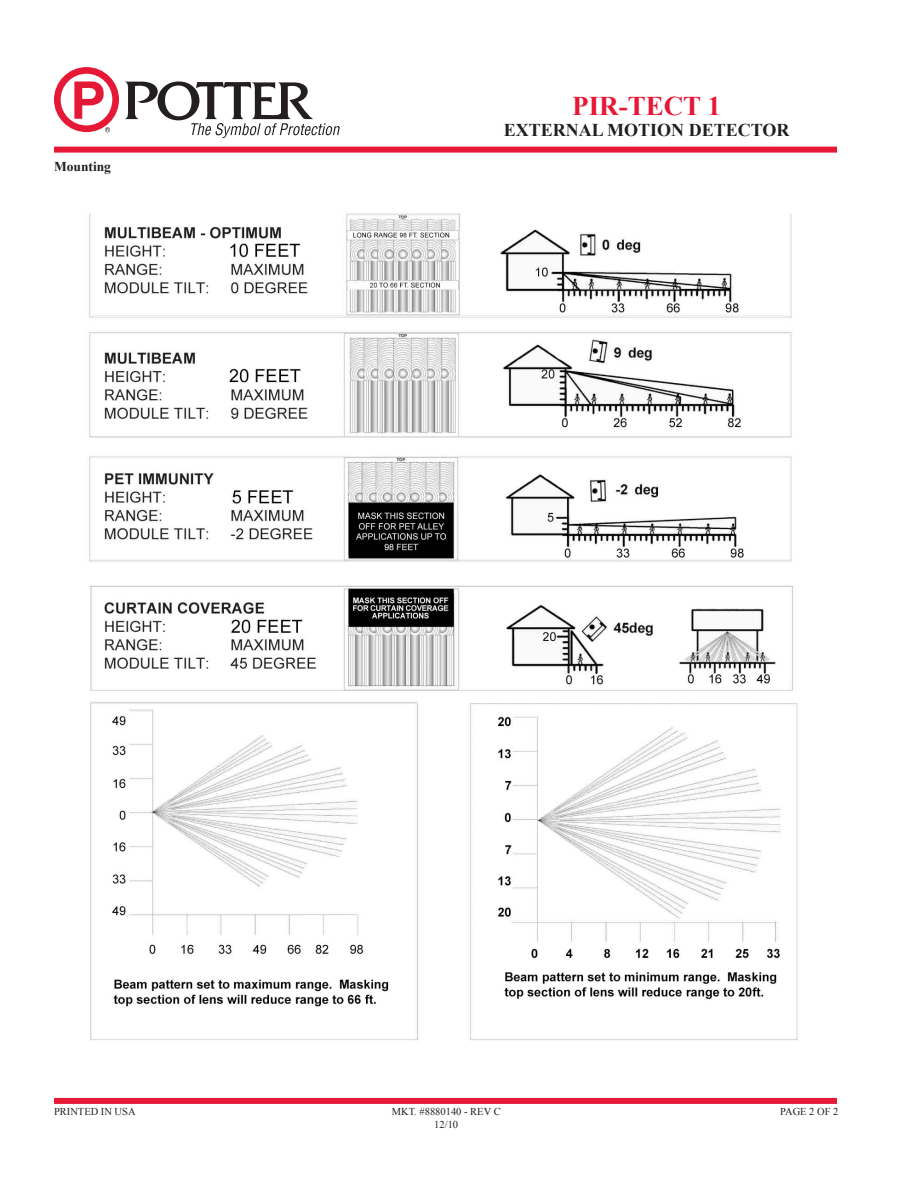
<style>
.page{position:relative;width:918px;height:1188px;background:#fff}
.page>*{position:absolute;margin:0;border:0;box-sizing:border-box;transform-origin:0 0}
.t1{font:700 27px "Times New Roman";color:#e51836}
.t2{font:700 18px "Times New Roman";color:#231f20}
.t3{font:700 13.5px "Times New Roman";color:#231f20}
.t4{font:10.5px "Times New Roman";color:#231f20}
</style>
<div class="page">
<div style="left:54px;top:1098px;width:783px;height:6px;background:#e51836"></div>
<img style="left:89px;top:213px;width:709px;height:828px">
<div style="left:54px;top:147px;width:783px;height:6px;background:#e51836"></div>
<svg style="left:54px;top:67px;width:65px;height:65px"></svg>
<svg style="left:125px;top:81px;width:215px;height:57px"></svg>
<p class="t3" style="left:54px;top:157px;width:59px">Mounting</p>
<p class="t1" style="left:572px;top:87px;width:150px">PIR-TECT 1</p>
<p class="t2" style="left:504px;top:117px;width:287px">EXTERNAL MOTION DETECTOR</p>
<p class="t4" style="left:54px;top:1104px;width:83px">PRINTED IN USA</p>
<p class="t4" style="left:780px;top:1104px;width:60px">PAGE 2 OF 2</p>
<p class="t4" style="left:392px;top:1104px;width:110px">MKT. #8880140 - REV C</p>
<p class="t4" style="left:434px;top:1117px;width:25px">12/10</p>
</div>
